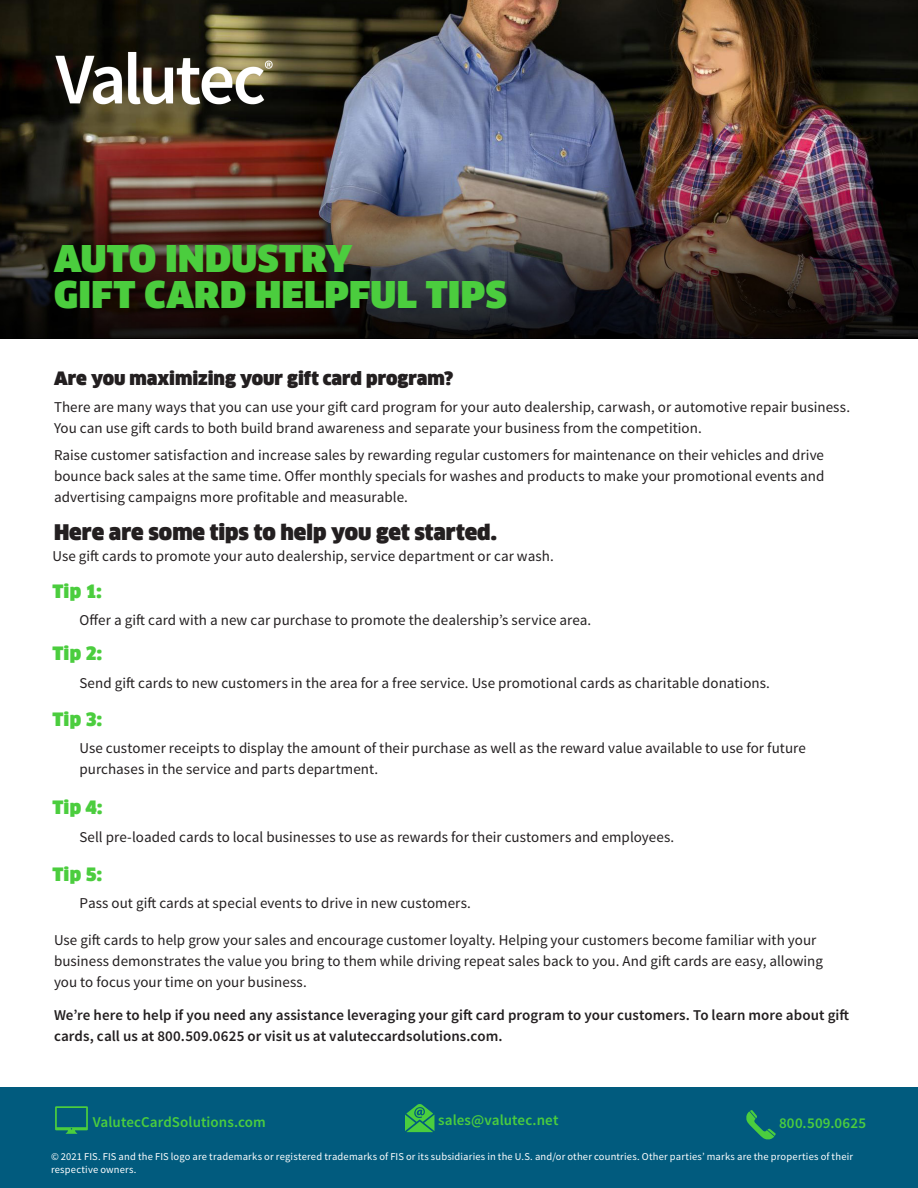
<style>
.page{position:relative;width:918px;height:1188px;background:#fff}
.page>*{position:absolute;margin:0;border:0;box-sizing:border-box;transform-origin:0 0}
.t1{font:900 36px/36px "Clan Offc Pro";letter-spacing:.01em;color:#4bcd3e}
.t2{font:900 21px "Clan Offc Pro";color:#231f20}
.t3{font:900 18px "Clan Offc Pro";color:#231f20}
.t4{font:900 18px "Clan Offc Pro";letter-spacing:.005em;color:#4bcd3e}
.t5{font:15px/21px "Source Sans Pro";letter-spacing:.005em;color:#231f20}
.t6{font:600 15px/21px "Source Sans Pro";letter-spacing:.005em;color:#231f20}
.t7{font:600 15px "Source Sans Pro";letter-spacing:.005em;color:#4bcd3e}
.t8{font:10.5px/12.6px "Source Sans Pro";letter-spacing:.015em;color:#fff}
</style>
<div class="page">
<img style="left:0;top:0;width:918px;height:339px">
<img style="left:45px;top:40px;width:238px;height:72px">
<div style="left:0;top:1088px;width:918px;height:100px;background:#015b7e"></div>
<svg style="left:55px;top:1106px;width:33px;height:28px"></svg>
<svg style="left:405px;top:1104px;width:29px;height:28px"></svg>
<svg style="left:746px;top:1110px;width:30px;height:30px"></svg>
<p class="t1" style="left:54px;top:241px;width:454px">AUTO INDUSTRY<br>GIFT CARD HELPFUL TIPS</p>
<p class="t3" style="left:54px;top:368px;width:401px">Are you maximizing your gift card program?</p>
<p class="t5" style="left:54px;top:397px;width:798px">There are many ways that you can use your gift card program for your auto dealership, carwash, or automotive repair business.<br>You can use gift cards to both build brand awareness and separate your business from the competition.</p>
<p class="t5" style="left:54px;top:445px;width:772px;text-align:justify">Raise customer satisfaction and increase sales by rewarding regular customers for maintenance on their vehicles and drive bounce back sales at the same time. Offer monthly specials for washes and products to make your promotional events and advertising campaigns more profitable and measurable.</p>
<p class="t2" style="left:54px;top:520px;width:444px">Here are some tips to help you get started.</p>
<p class="t4" style="left:52px;top:581px;width:51px">Tip 1:</p>
<p class="t5" style="left:52px;top:546px;width:503px">Use gift cards to promote your auto dealership, service department or car wash.</p>
<p class="t5" style="left:80px;top:610px;width:513px">Offer a gift card with a new car purchase to promote the dealership’s service area.</p>
<p class="t4" style="left:52px;top:643px;width:51px">Tip 2:</p>
<p class="t5" style="left:80px;top:672px;width:692px">Send gift cards to new customers in the area for a free service. Use promotional cards as charitable donations.</p>
<p class="t4" style="left:52px;top:709px;width:51px">Tip 3:</p>
<p class="t5" style="left:80px;top:738px;width:728px">Use customer receipts to display the amount of their purchase as well as the reward value available to use for future purchases in the service and parts department.</p>
<p class="t4" style="left:52px;top:797px;width:51px">Tip 4:</p>
<p class="t5" style="left:80px;top:826px;width:596px">Sell pre-loaded cards to local businesses to use as rewards for their customers and employees.</p>
<p class="t4" style="left:52px;top:864px;width:51px">Tip 5:</p>
<p class="t5" style="left:80px;top:893px;width:393px">Pass out gift cards at special events to drive in new customers.</p>
<p class="t5" style="left:54px;top:929px;width:771px">Use gift cards to help grow your sales and encourage customer loyalty. Helping your customers become familiar with your business demonstrates the value you bring to them while driving repeat sales back to you. And gift cards are easy, allowing you to focus your time on your business.</p>
<p class="t6" style="left:54px;top:1005px;width:797px">We’re here to help if you need any assistance leveraging your gift card program to your customers. To learn more about gift cards, call us at 800.509.0625 or visit us at valuteccardsolutions.com.</p>
<p class="t7" style="left:93px;top:1113px;width:175px">ValutecCardSolutions.com</p>
<p class="t7" style="left:438px;top:1111px;width:122px">sales@valutec.net</p>
<p class="t7" style="left:779px;top:1113px;width:88px">800.509.0625</p>
<p class="t8" style="left:51px;top:1151px;width:804px">© 2021 FIS. FIS and the FIS logo are trademarks or registered trademarks of FIS or its subsidiaries in the U.S. and/or other countries. Other parties’ marks are the properties of their respective owners.</p>
</div>
